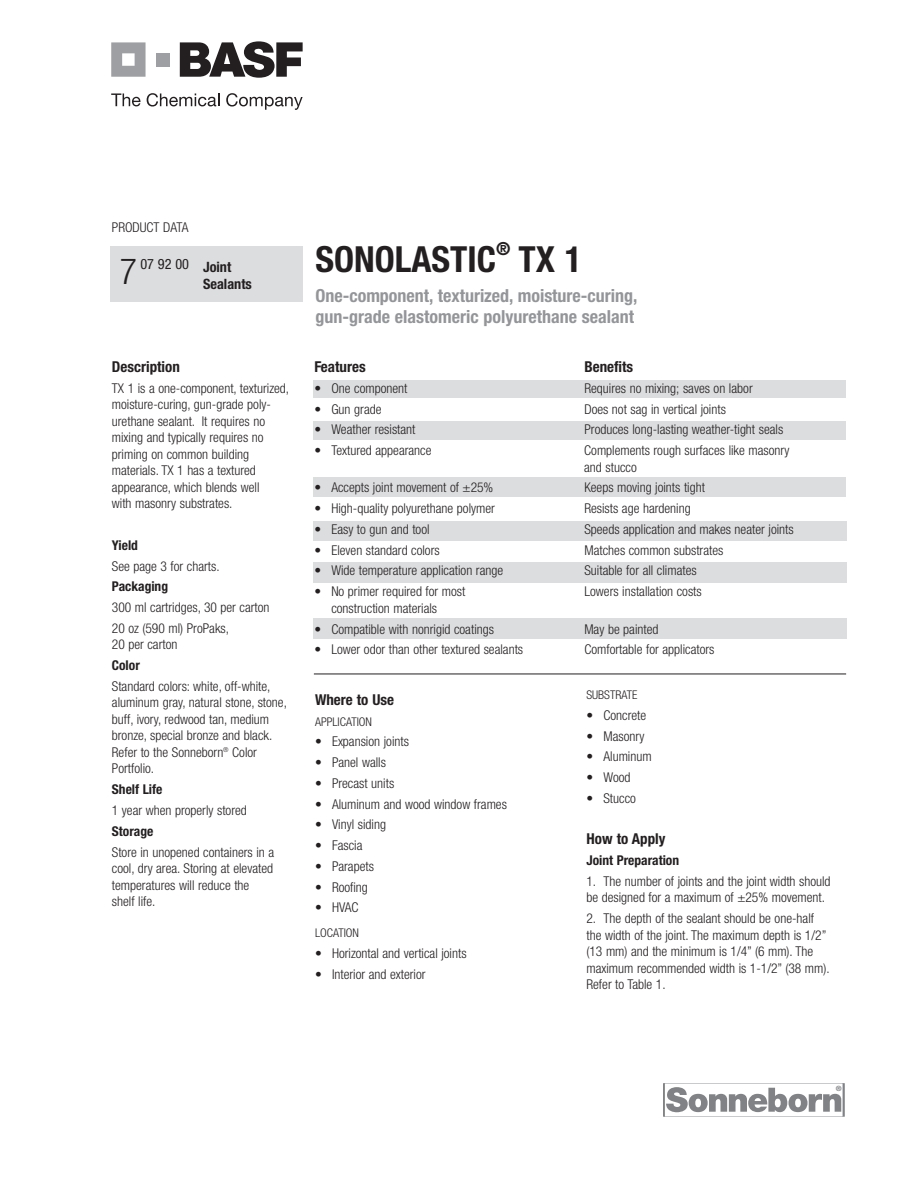
<style>
.page{position:relative;width:918px;height:1188px;background:#fff}
.page>*{position:absolute;margin:0;border:0;box-sizing:border-box;transform-origin:0 0}
.t1{font:700 condensed 36px "Helvetica Neue";color:#231f20}
.t2{font:300 condensed 36px "Helvetica Neue";color:#231f20}
.t3{font:700 condensed 18px/21px "Helvetica Neue";color:#939598}
.t4{font:700 condensed 18px "Helvetica Neue";color:#231f20}
.t5{font:700 condensed 15px "Helvetica Neue";color:#231f20}
.t6{font:700 condensed 14.25px/16.5px "Helvetica Neue";color:#231f20}
.t7{font:condensed 14.25px "Helvetica Neue";color:#231f20}
.t8{font:300 condensed 13.5px/16.5px "Helvetica Neue";color:#231f20}
.t9{font:700 condensed 13.5px "Helvetica Neue";color:#231f20}
.t10{font:300 condensed 12px "Helvetica Neue";color:#231f20}
.t11{font:700 7.2px "Helvetica";color:#808285}
</style>
<div class="page">
<div style="left:313px;top:619px;width:533px;height:20px;background:#dcdddf"></div>
<div style="left:313px;top:562px;width:533px;height:21px;background:#dcdddf"></div>
<div style="left:313px;top:521px;width:533px;height:19px;background:#dcdddf"></div>
<div style="left:313px;top:478px;width:532px;height:19px;background:#dcdddf"></div>
<div style="left:313px;top:421px;width:532px;height:19px;background:#dcdddf"></div>
<div style="left:313px;top:380px;width:532px;height:17px;background:#dcdddf"></div>
<hr style="left:314px;top:674px;width:532px;height:1px;background:#231f20">
<svg style="left:111px;top:93px;width:30px;height:13px"></svg>
<svg style="left:147px;top:93px;width:72px;height:14px"></svg>
<svg style="left:226px;top:93px;width:77px;height:17px"></svg>
<svg style="left:180px;top:41px;width:123px;height:37px"></svg>
<svg style="left:111px;top:42px;width:35px;height:35px"></svg>
<div style="left:156px;top:53px;width:13px;height:13px;background:#9d9fa2"></div>
<div style="left:110px;top:246px;width:193px;height:55px;background:#dcdddf"></div>
<svg style="left:666px;top:1087px;width:175px;height:25px"></svg>
<p class="t8" style="left:112px;top:220px;width:78px">PRODUCT DATA</p>
<p class="t7" style="left:140px;top:259px;width:50px">07 92 00</p>
<h1 class="t2" style="left:120px;top:258px;width:19px">7</h1>
<p class="t6" style="left:203px;top:259px;width:50px">Joint<br>Sealants</p>
<p class="t5" style="left:112px;top:358px;width:69px">Description</p>
<p class="t8" style="left:112px;top:381px;width:179px">TX 1 is a one-component, texturized, moisture-curing, gun-grade poly&shy;urethane sealant. It requires no mixing and typically requires no priming on common building materials. TX 1 has a textured appearance, which blends well<br>with masonry substrates.</p>
<p class="t9" style="left:112px;top:537px;width:28px">Yield</p>
<p class="t8" style="left:112px;top:559px;width:109px">See page 3 for charts.</p>
<p class="t9" style="left:112px;top:579px;width:58px">Packaging</p>
<p class="t8" style="left:112px;top:598px;width:159px;line-height:20.7px">300 ml cartridges, 30 per carton<br>20 oz (590 ml) ProPaks,</p>
<p class="t8" style="left:112px;top:638px;width:67px">20 per carton</p>
<p class="t9" style="left:112px;top:657px;width:29px">Color</p>
<p class="t8" style="left:112px;top:679px;width:177px">Standard colors: white, off-white, aluminum gray, natural stone, stone, buff, ivory, redwood tan, medium bronze, special bronze and black.<br>Refer to the Sonneborn<sup>®</sup> Color<br>Portfolio.</p>
<p class="t9" style="left:112px;top:781px;width:52px">Shelf Life</p>
<p class="t8" style="left:112px;top:803px;width:136px">1 year when properly stored</p>
<p class="t9" style="left:112px;top:823px;width:43px">Storage</p>
<p class="t8" style="left:112px;top:845px;width:164px">Store in unopened containers in a cool, dry area. Storing at elevated temperatures will reduce the shelf life.</p>
<h1 class="t1" style="left:315px;top:238px;width:182px">SONOLASTIC</h1>
<h2 class="t4" style="left:496px;top:238px;width:16px">®</h2>
<h1 class="t1" style="left:519px;top:238px;width:65px">TX 1</h1>
<h2 class="t3" style="left:315px;top:285px;width:324px">One-component, texturized, moisture-curing, gun-grade elastomeric polyurethane sealant</h2>
<p class="t5" style="left:314px;top:358px;width:53px">Features</p>
<p class="t5" style="left:584px;top:358px;width:50px">Benefits</p>
<p class="t8" style="left:314px;top:381px;width:95px">• One component</p>
<p class="t8" style="left:584px;top:381px;width:170px">Requires no mixing; saves on labor</p>
<p class="t8" style="left:314px;top:402px;width:69px">• Gun grade</p>
<p class="t8" style="left:584px;top:402px;width:143px">Does not sag in vertical joints</p>
<p class="t8" style="left:314px;top:423px;width:103px">• Weather resistant</p>
<p class="t8" style="left:584px;top:423px;width:200px">Produces long-lasting weather-tight seals</p>
<p class="t8" style="left:314px;top:443px;width:119px">• Textured appearance</p>
<p class="t8" style="left:584px;top:443px;width:207px">Complements rough surfaces like masonry and stucco</p>
<p class="t8" style="left:314px;top:481px;width:181px">• Accepts joint movement of ±25%</p>
<p class="t8" style="left:584px;top:481px;width:122px">Keeps moving joints tight</p>
<p class="t8" style="left:314px;top:501px;width:182px">• High-quality polyurethane polymer</p>
<p class="t8" style="left:584px;top:501px;width:108px">Resists age hardening</p>
<p class="t8" style="left:314px;top:522px;width:117px">• Easy to gun and tool</p>
<p class="t8" style="left:584px;top:522px;width:211px">Speeds application and makes neater joints</p>
<p class="t8" style="left:314px;top:543px;width:127px">• Eleven standard colors</p>
<p class="t8" style="left:584px;top:543px;width:141px">Matches common substrates</p>
<p class="t8" style="left:314px;top:564px;width:190px">• Wide temperature application range</p>
<p class="t8" style="left:584px;top:564px;width:114px">Suitable for all climates</p>
<p class="t8" style="left:314px;top:584px;width:153px">• No primer required for most</p>
<p class="t8" style="left:584px;top:584px;width:119px">Lowers installation costs</p>
<p class="t8" style="left:331px;top:601px;width:107px">construction materials</p>
<p class="t8" style="left:314px;top:622px;width:181px">• Compatible with nonrigid coatings</p>
<p class="t8" style="left:584px;top:622px;width:76px">May be painted</p>
<p class="t8" style="left:314px;top:642px;width:210px">• Lower odor than other textured sealants</p>
<p class="t8" style="left:584px;top:642px;width:132px">Comfortable for applicators</p>
<p class="t5" style="left:315px;top:691px;width:81px">Where to Use</p>
<p class="t10" style="left:315px;top:717px;width:59px">APPLICATION</p>
<p class="t8" style="left:315px;top:735px;width:96px">• Expansion joints</p>
<p class="t8" style="left:315px;top:755px;width:72px">• Panel walls</p>
<p class="t8" style="left:315px;top:776px;width:81px">• Precast units</p>
<p class="t8" style="left:315px;top:797px;width:193px">• Aluminum and wood window frames</p>
<p class="t8" style="left:315px;top:818px;width:73px">• Vinyl siding</p>
<p class="t8" style="left:315px;top:838px;width:49px">• Fascia</p>
<p class="t8" style="left:315px;top:859px;width:61px">• Parapets</p>
<p class="t8" style="left:315px;top:880px;width:54px">• Roofing</p>
<p class="t8" style="left:315px;top:901px;width:45px">• HVAC</p>
<p class="t10" style="left:315px;top:929px;width:45px">LOCATION</p>
<p class="t8" style="left:315px;top:946px;width:153px">• Horizontal and vertical joints</p>
<p class="t8" style="left:315px;top:967px;width:112px">• Interior and exterior</p>
<p class="t10" style="left:586px;top:691px;width:52px">SUBSTRATE</p>
<p class="t8" style="left:586px;top:708px;width:61px">• Concrete</p>
<p class="t8" style="left:586px;top:729px;width:60px">• Masonry</p>
<p class="t8" style="left:586px;top:749px;width:67px">• Aluminum</p>
<p class="t8" style="left:586px;top:770px;width:46px">• Wood</p>
<p class="t8" style="left:586px;top:791px;width:51px">• Stucco</p>
<p class="t5" style="left:586px;top:830px;width:81px">How to Apply</p>
<p class="t9" style="left:586px;top:852px;width:94px">Joint Preparation</p>
<p class="t8" style="left:586px;top:874px;width:246px">1. The number of joints and the joint width should be designed for a maximum of ±25% movement.</p>
<p class="t8" style="left:586px;top:911px;width:245px">2. The depth of the sealant should be one-half the width of the joint. The maximum depth is 1/2” (13 mm) and the minimum is 1/4” (6 mm). The maximum recommended width is 1-1/2” (38 mm).<br>Refer to Table 1.</p>
<p class="t11" style="left:836px;top:1085px;width:7px">®</p>
</div>
